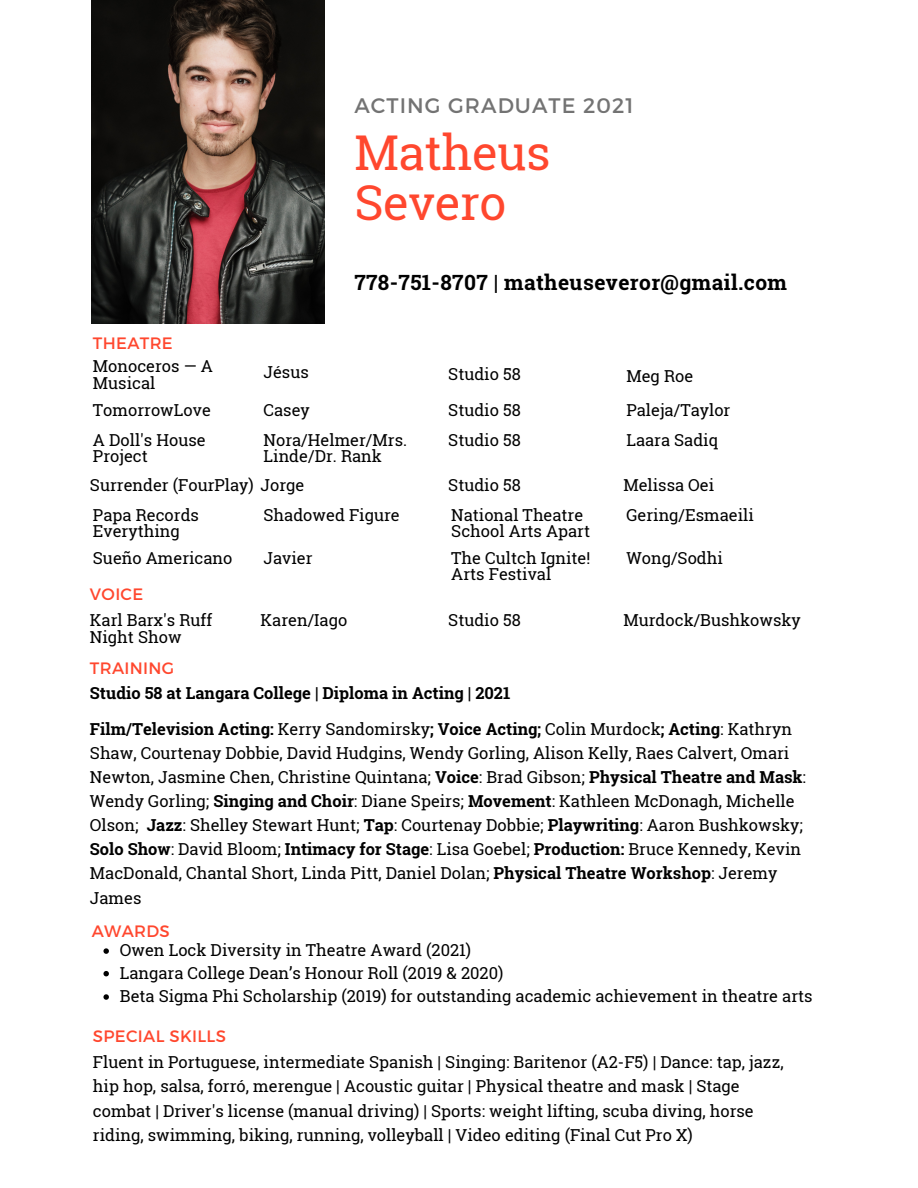
<style>
.page{position:relative;width:918px;height:1188px;background:#fff}
.page>*{position:absolute;margin:0;border:0;box-sizing:border-box;transform-origin:0 0}
.t1{font:48px "Roboto Slab";letter-spacing:-.01em;color:#ff472e}
.t2{font:700 21px "Roboto Slab";letter-spacing:.02em;color:#000}
.t3{font:21px "Montserrat";letter-spacing:.05em;color:#737373}
.t4{font:16.5px/24.2px "Roboto Slab";color:#000}
.t5{font:700 16.5px "Roboto Slab";color:#000}
.t6{font:16.5px "Montserrat";letter-spacing:.02em;color:#ff472e}
.s1{font-weight:700}
</style>
<div class="page">
<img style="left:92px;top:0;width:233px;height:324px">
<svg style="left:103px;top:948px;width:6px;height:6px"></svg>
<svg style="left:103px;top:971px;width:6px;height:5px"></svg>
<svg style="left:103px;top:994px;width:6px;height:6px"></svg>
<p class="t3" style="left:354px;top:91px;width:281px">ACTING GRADUATE 2021</p>
<p class="t1" style="left:354px;top:120px;width:198px">Matheus</p>
<p class="t1" style="left:354px;top:170px;width:153px">Severo</p>
<p class="t6" style="left:93px;top:332px;width:81px">THEATRE</p>
<p class="t2" style="left:354px;top:268px;width:434px">778-751-8707 | matheuseveror@gmail.com</p>
<p class="t4" style="left:93px;top:358px;width:121px;line-height:16.4px">Monoceros — A<br>Musical</p>
<p class="t4" style="left:264px;top:360px;width:47px">Jésus</p>
<p class="t4" style="left:448px;top:362px;width:74px">Studio 58</p>
<p class="t4" style="left:626px;top:364px;width:68px">Meg Roe</p>
<p class="t4" style="left:93px;top:398px;width:119px">TomorrowLove</p>
<p class="t4" style="left:264px;top:398px;width:48px">Casey</p>
<p class="t4" style="left:448px;top:398px;width:74px">Studio 58</p>
<p class="t4" style="left:626px;top:398px;width:105px">Paleja/Taylor</p>
<p class="t4" style="left:93px;top:431px;width:114px;line-height:16.4px">A Doll's House<br>Project</p>
<p class="t4" style="left:264px;top:431px;width:145px;line-height:16.4px">Nora/Helmer/Mrs.<br>Linde/Dr. Rank</p>
<p class="t4" style="left:448px;top:427px;width:74px">Studio 58</p>
<p class="t4" style="left:626px;top:427px;width:93px">Laara Sadiq</p>
<p class="t4" style="left:90px;top:472px;width:216px">Surrender (FourPlay) Jorge</p>
<p class="t4" style="left:448px;top:472px;width:74px">Studio 58</p>
<p class="t4" style="left:623px;top:472px;width:92px">Melissa Oei</p>
<p class="t4" style="left:93px;top:506px;width:108px;line-height:16.4px">Papa Records<br>Everything</p>
<p class="t4" style="left:264px;top:503px;width:138px">Shadowed Figure</p>
<p class="t4" style="left:451px;top:506px;width:140px;line-height:16.4px">National Theatre<br>School Arts Apart</p>
<p class="t4" style="left:626px;top:503px;width:129px">Gering/Esmaeili</p>
<p class="t4" style="left:93px;top:545px;width:141px">Sueño Americano</p>
<p class="t4" style="left:264px;top:545px;width:50px">Javier</p>
<p class="t4" style="left:451px;top:549px;width:140px;line-height:16.4px">The Cultch Ignite!<br>Arts Festival</p>
<p class="t4" style="left:626px;top:545px;width:98px">Wong/Sodhi</p>
<p class="t6" style="left:90px;top:584px;width:55px">VOICE</p>
<p class="t4" style="left:90px;top:612px;width:124px;line-height:16.4px">Karl Barx's Ruff<br>Night Show</p>
<p class="t4" style="left:261px;top:608px;width:88px">Karen/Iago</p>
<p class="t4" style="left:448px;top:608px;width:74px">Studio 58</p>
<p class="t4" style="left:623px;top:608px;width:179px">Murdock/Bushkowsky</p>
<p class="t6" style="left:90px;top:658px;width:86px">TRAINING</p>
<p class="t5" style="left:90px;top:682px;width:422px">Studio 58 at Langara College | Diploma in Acting | 2021</p>
<p class="t4" style="left:90px;top:716px;width:718px"><span class="s1">Film/Television Acting:</span> Kerry Sandomirsky<span class="s1">; Voice Acting;</span> Colin Murdock<span class="s1">; Acting</span>: Kathryn Shaw, Courtenay Dobbie, David Hudgins, Wendy Gorling, Alison Kelly, Raes Calvert, Omari Newton, Jasmine Chen, Christine Quintana; <span class="s1">Voice</span>: Brad Gibson; <span class="s1">Physical Theatre and Mask</span>:<br>Wendy Gorling; <span class="s1">Singing and Choir</span>: Diane Speirs; <span class="s1">Movement</span>: Kathleen McDonagh, Michelle Olson; <span class="s1">Jazz</span>: Shelley Stewart Hunt; <span class="s1">Tap</span>: Courtenay Dobbie; <span class="s1">Playwriting</span>: Aaron Bushkowsky; <span class="s1">Solo Show</span>: David Bloom; <span class="s1">Intimacy for Stage</span>: Lisa Goebel; <span class="s1">Production:</span> Bruce Kennedy, Kevin MacDonald, Chantal Short, Linda Pitt, Daniel Dolan; <span class="s1">Physical Theatre Workshop</span>: Jeremy James</p>
<p class="t6" style="left:92px;top:921px;width:80px">AWARDS</p>
<p class="t4" style="left:120px;top:938px;width:353px">Owen Lock Diversity in Theatre Award (2021)</p>
<p class="t4" style="left:120px;top:960px;width:385px">Langara College Dean’s Honour Roll (2019 &amp; 2020)</p>
<p class="t4" style="left:120px;top:984px;width:694px">Beta Sigma Phi Scholarship (2019) for outstanding academic achievement in theatre arts</p>
<p class="t6" style="left:93px;top:1025px;width:135px">SPECIAL SKILLS</p>
<p class="t4" style="left:93px;top:1050px;width:692px">Fluent in Portuguese, intermediate Spanish | Singing: Baritenor (A2-F5) | Dance: tap, jazz, hip hop, salsa, forró, merengue | Acoustic guitar | Physical theatre and mask | Stage combat | Driver's license (manual driving) | Sports: weight lifting, scuba diving, horse riding, swimming, biking, running, volleyball | Video editing (Final Cut Pro X)</p>
</div>
